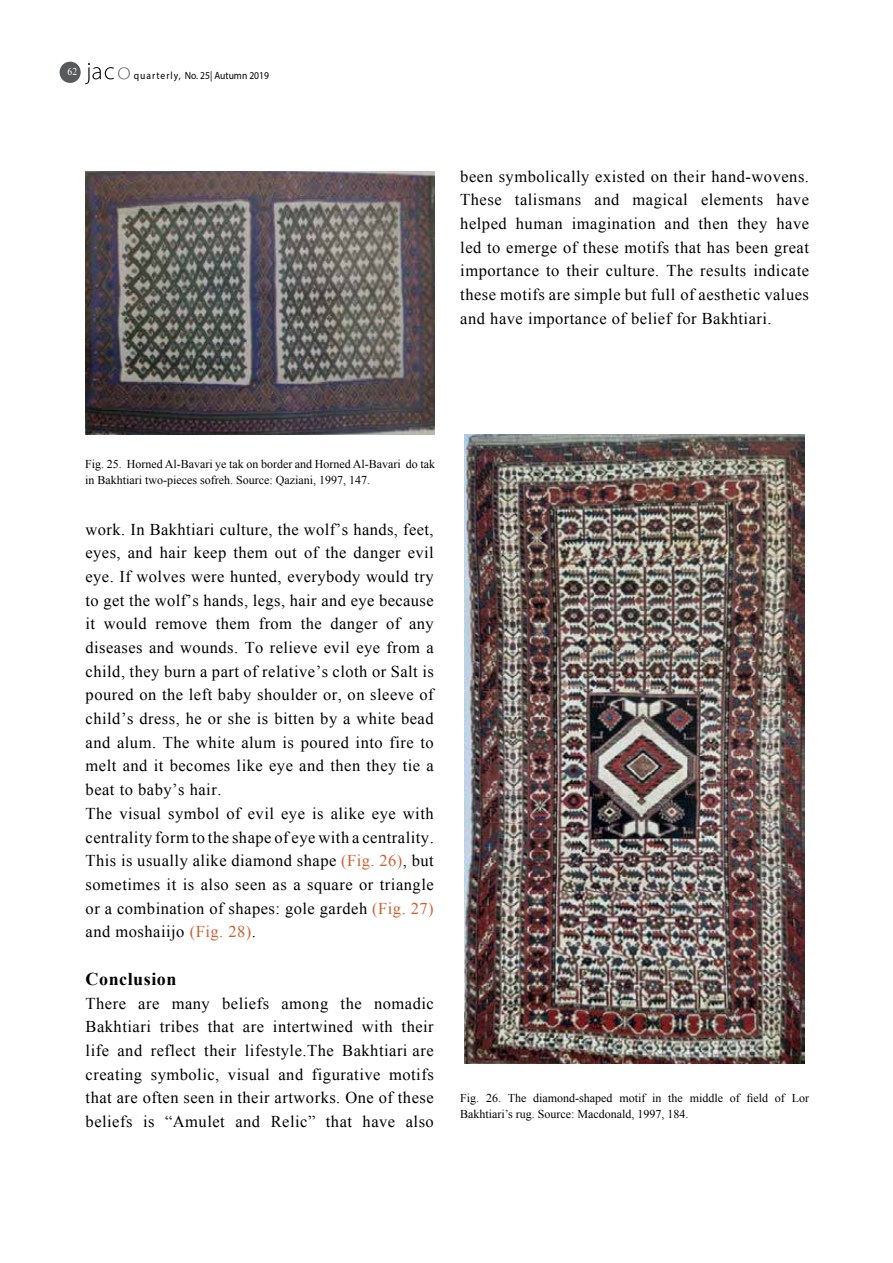
<style>
.page{position:relative;width:893px;height:1263px;background:#fff}
.page>*{position:absolute;margin:0;border:0;box-sizing:border-box;transform-origin:0 0}
.t1{font:700 18px "Times New Roman";letter-spacing:.03em;color:#000}
.t2{font:16.5px/23.7px "Times New Roman";letter-spacing:.03em;color:#000;text-align:right}
.t3{font:12px/16.5px "Times New Roman";color:#000}
.t4{font:10.5px "Myriad Pro";color:#000;scale:.92 1}
.t5{font:10.5px "Times New Roman";color:#fff;scale:.92 1}
.s1{color:#c86234}
</style>
<div class="page">
<div style="left:60px;top:62px;width:21px;height:21px;background:#58595b;border-radius:50%"></div>
<svg style="left:85px;top:63px;width:45px;height:21px"></svg>
<img style="left:86px;top:171px;width:349px;height:263px">
<img style="left:465px;top:434px;width:339px;height:629px">
<p class="t5" style="left:68px;top:64px;width:12px">62</p>
<p class="t4" style="left:134px;top:69px;width:148px">quarterly, No. 25| Autumn 2019</p>
<p class="t2" style="left:460px;top:164px;width:350px">been symbolically existed on their hand-wovens. have</p>
<p class="t2" style="left:460px;top:188px;width:43px">These</p>
<p class="t2" style="left:515px;top:188px;width:68px">talismans</p>
<p class="t2" style="left:594px;top:188px;width:26px">and</p>
<p class="t2" style="left:633px;top:188px;width:57px">magical</p>
<p class="t2" style="left:701px;top:188px;width:64px">elements</p>
<p class="t2" style="left:460px;top:211px;width:350px;text-align:left">helped<br>led to emerge of these motifs that has been great importance to their culture. The results indicate these motifs are simple but full of aesthetic values and have importance of belief for Bakhtiari.</p>
<p class="t2" style="left:516px;top:211px;width:48px">human</p>
<p class="t2" style="left:572px;top:211px;width:85px">imagination</p>
<p class="t2" style="left:665px;top:211px;width:26px">and</p>
<p class="t2" style="left:698px;top:211px;width:31px">then</p>
<p class="t2" style="left:737px;top:211px;width:31px">they</p>
<p class="t2" style="left:776px;top:211px;width:34px">have</p>
<p class="t3" style="left:85px;top:455px;width:352px">Fig. 25. Horned Al-Bavari ye tak on border and Horned Al-Bavari do tak in Bakhtiari two-pieces sofreh. Source: Qaziani, 1997, 147.</p>
<p class="t2" style="left:86px;top:517px;width:350px">work. In Bakhtiari culture, the wolf s’ hands, feet, eyes, and hair keep them out of the danger evil eye. If wolves were hunted, everybody would try to get the wolf s’ hands, legs, hair and eye because any</p>
<p class="t2" style="left:86px;top:612px;width:350px;text-align:left">it<br>diseases and wounds. To relieve evil eye from a child, they burn a part of relative s’ cloth or Salt is poured on the left baby shoulder or, on sleeve of child s’ dress, he or she is bitten by a white bead and alum. The white alum is poured into fire to melt and it becomes like eye and then they tie a beat to baby s’ hair.<br>The visual symbol of evil eye is alike eye with centralityformtotheshapeofeyewithacentrality.<br>This is usually alike diamond shape <span class="s1">(Fig. 26</span> ,<span class="s1">)</span> but sometimes it is also seen as a square or triangle or a combination of shapes: gole gardeh <span class="s1">(Fig. 27( </span>and moshaiijo <span class="s1">(Fig. 28</span> .<span class="s1">(</span></p>
<p class="t1" style="left:86px;top:966px;width:92px">Conclusion</p>
<p class="t2" style="left:374px;top:991px;width:61px">nomadic</p>
<p class="t2" style="left:104px;top:612px;width:44px">would</p>
<p class="t2" style="left:216px;top:612px;width:36px">them</p>
<p class="t2" style="left:301px;top:612px;width:22px">the</p>
<p class="t2" style="left:331px;top:612px;width:48px">danger</p>
<p class="t2" style="left:259px;top:612px;width:35px">from</p>
<p class="t2" style="left:386px;top:612px;width:16px">of</p>
<p class="t2" style="left:156px;top:612px;width:53px">remove</p>
<p class="t2" style="left:86px;top:991px;width:42px">There</p>
<p class="t2" style="left:222px;top:991px;width:48px">beliefs</p>
<p class="t2" style="left:341px;top:991px;width:23px">the</p>
<p class="t2" style="left:138px;top:991px;width:23px">are</p>
<p class="t2" style="left:172px;top:991px;width:40px">many</p>
<p class="t2" style="left:281px;top:991px;width:48px">among</p>
<p class="t2" style="left:86px;top:1015px;width:67px">Bakhtiari</p>
<p class="t2" style="left:160px;top:1015px;width:41px">tribes</p>
<p class="t2" style="left:208px;top:1015px;width:28px">that</p>
<p class="t2" style="left:243px;top:1015px;width:23px">are</p>
<p class="t2" style="left:273px;top:1015px;width:82px">intertwined</p>
<p class="t2" style="left:362px;top:1015px;width:32px">with</p>
<p class="t2" style="left:402px;top:1015px;width:34px">their</p>
<p class="t2" style="left:86px;top:1038px;width:25px">life</p>
<p class="t2" style="left:117px;top:1038px;width:26px">and</p>
<p class="t2" style="left:151px;top:1038px;width:47px">reflect</p>
<p class="t2" style="left:204px;top:1038px;width:34px">their</p>
<p class="t2" style="left:245px;top:1038px;width:90px">lifestyle.The</p>
<p class="t2" style="left:342px;top:1038px;width:93px">Bakhtiari are</p>
<p class="t2" style="left:86px;top:1062px;width:58px">creating</p>
<p class="t2" style="left:86px;top:1086px;width:350px">that are often seen in their artworks. One of these</p>
<p class="t2" style="left:406px;top:1109px;width:30px">also</p>
<p class="t2" style="left:151px;top:1062px;width:70px">symbolic,</p>
<p class="t2" style="left:228px;top:1062px;width:43px">visual</p>
<p class="t2" style="left:278px;top:1062px;width:26px">and</p>
<p class="t2" style="left:312px;top:1062px;width:70px">figurative</p>
<p class="t2" style="left:389px;top:1062px;width:46px">motifs</p>
<p class="t2" style="left:86px;top:1109px;width:48px">beliefs</p>
<p class="t2" style="left:143px;top:1109px;width:13px">is</p>
<p class="t2" style="left:165px;top:1109px;width:61px">“Amulet</p>
<p class="t2" style="left:235px;top:1109px;width:26px">and</p>
<p class="t2" style="left:271px;top:1109px;width:46px">Relic”</p>
<p class="t2" style="left:326px;top:1109px;width:28px">that</p>
<p class="t2" style="left:363px;top:1109px;width:34px">have</p>
<p class="t3" style="left:460px;top:1089px;width:230px">Fig.<br>Bakhtiari s’ rug. Source: Macdonald, 1997, 184.</p>
<p class="t3" style="left:508px;top:1089px;width:20px">The</p>
<p class="t3" style="left:533px;top:1089px;width:81px">diamond-shaped</p>
<p class="t3" style="left:619px;top:1089px;width:28px">motif</p>
<p class="t3" style="left:652px;top:1089px;width:11px">in</p>
<p class="t3" style="left:668px;top:1089px;width:16px">the</p>
<p class="t3" style="left:690px;top:1089px;width:35px">middle</p>
<p class="t3" style="left:747px;top:1089px;width:23px">field</p>
<p class="t3" style="left:730px;top:1089px;width:11px">of</p>
<p class="t3" style="left:775px;top:1089px;width:11px">of</p>
<p class="t3" style="left:486px;top:1089px;width:16px">26.</p>
<p class="t3" style="left:792px;top:1089px;width:19px">Lor</p>
</div>
